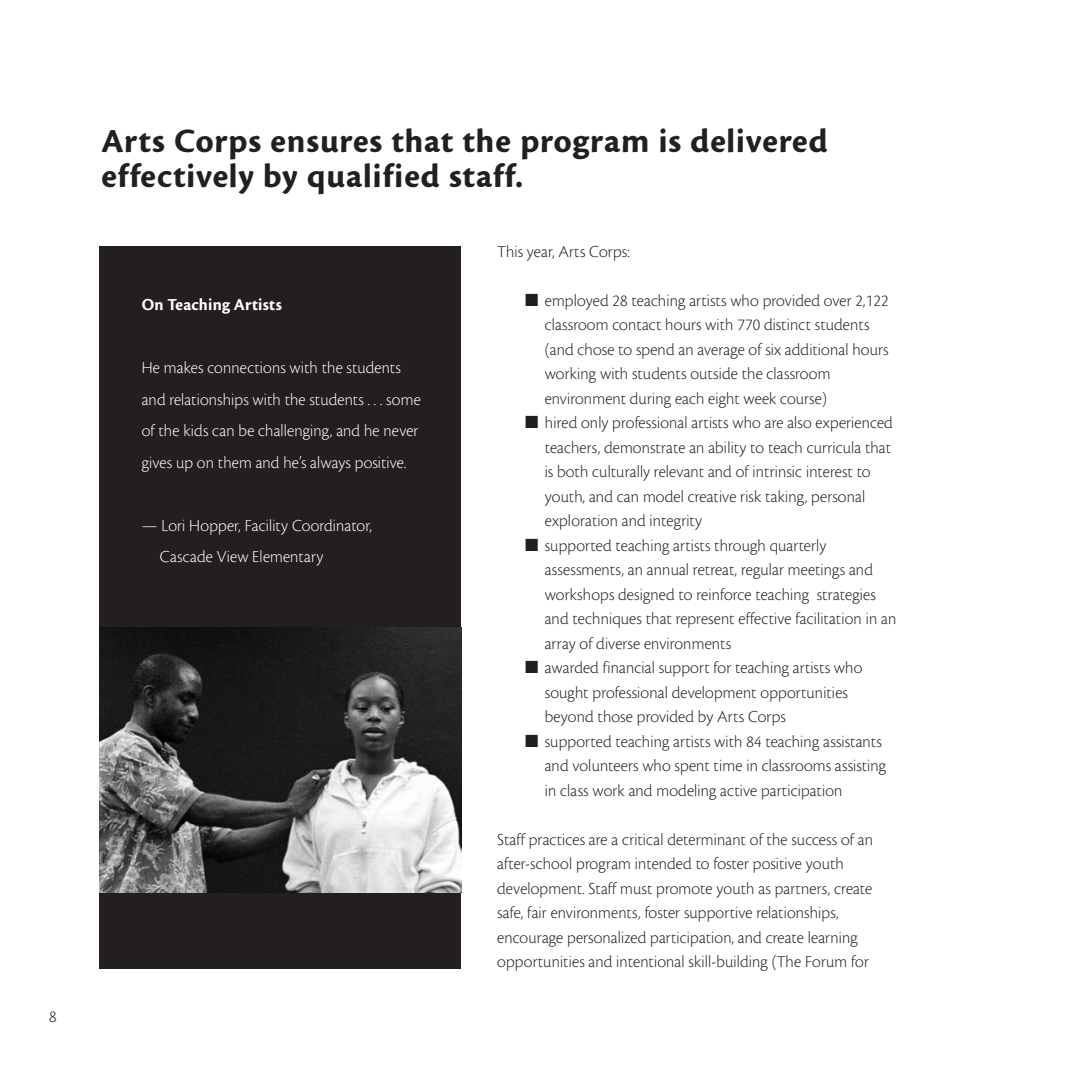
<style>
.page{position:relative;width:1071px;height:1071px;background:#fff}
.page>*{position:absolute;margin:0;border:0;box-sizing:border-box;transform-origin:0 0}
.t1{font:35px/35px "Cronos MM.700.6";letter-spacing:.015em;color:#231f20}
.t2{font:17.5px/24.5px "Cronos MM.250.72";letter-spacing:.01em;color:#231f20}
.t3{font:17.5px/31.5px "Cronos MM.250.72";letter-spacing:.01em;color:#fff}
.t4{font:17.5px "Cronos MM.250.6";letter-spacing:.015em;color:#fff}
</style>
<div class="page">
<div style="left:99px;top:246px;width:362px;height:723px;background:#231f20"></div>
<img style="left:99px;top:628px;width:362px;height:264px">
<p class="t2" style="left:49px;top:1006px;width:9px">8</p>
<h1 class="t1" style="left:101px;top:126px;width:728px">Arts Corps ensures that the program is delivered effectively by qualified staff.</h1>
<p class="t4" style="left:142px;top:298px;width:142px">On Teaching Artists</p>
<p class="t3" style="left:142px;top:354px;width:280px">He makes connections with the students and relationships with the students . . . some of the kids can be challenging, and he never gives up on them and he’s always positive.</p>
<p class="t3" style="left:160px;top:511px;width:214px;text-indent:-18px">— Lori Hopper, Facility Coordinator,<br>Cascade View Elementary</p>
<p class="t2" style="left:497px;top:241px;width:134px">This year, Arts Corps:</p>
<p class="t2" style="left:545px;top:290px;width:345px;text-indent:-20px">■ employed 28 teaching artists who provided over 2,122 classroom contact hours with 770 distinct students (and chose to spend an average of six additional hours working with students outside the classroom environment during each eight week course)</p>
<p class="t2" style="left:545px;top:413px;width:350px;text-indent:-20px">■ hired only professional artists who are also experienced teachers, demonstrate an ability to teach curricula that is both culturally relevant and of intrinsic interest to youth, and can model creative risk taking, personal exploration and integrity</p>
<p class="t2" style="left:545px;top:535px;width:353px;text-indent:-20px">■ supported teaching artists through quarterly assessments, an annual retreat, regular meetings and workshops designed to reinforce teaching strategies and techniques that represent effective facilitation in an array of diverse environments</p>
<p class="t2" style="left:545px;top:658px;width:319px;text-indent:-20px">■ awarded financial support for teaching artists who sought professional development opportunities beyond those provided by Arts Corps</p>
<p class="t2" style="left:545px;top:731px;width:343px;text-indent:-20px">■ supported teaching artists with 84 teaching assistants and volunteers who spent time in classrooms assisting in class work and modeling active participation</p>
<p class="t2" style="left:497px;top:829px;width:377px">Staff practices are a critical determinant of the success of an after-school program intended to foster positive youth development. Staff must promote youth as partners, create safe, fair environments, foster supportive relationships, encourage personalized participation, and create learning opportunities and intentional skill-building (The Forum for</p>
</div>
